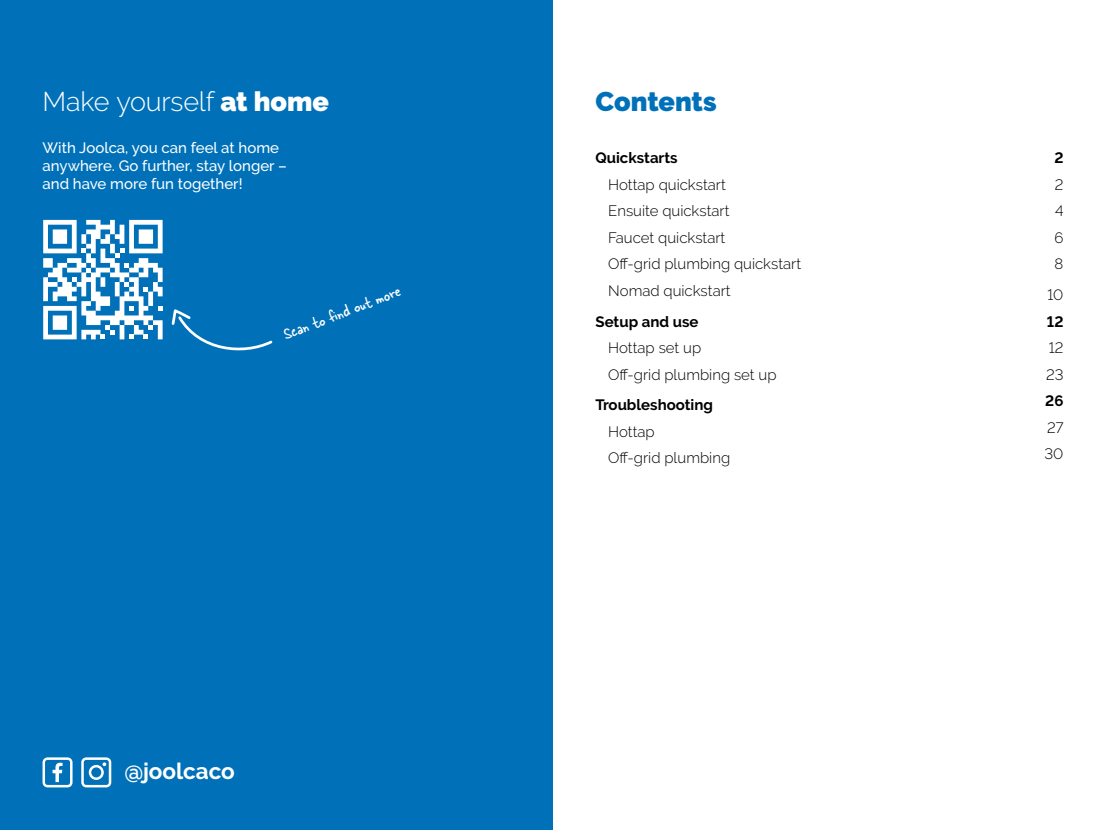
<style>
.page{position:relative;width:1106px;height:830px;background:#fff}
.page>*{position:absolute;margin:0;border:0;box-sizing:border-box;transform-origin:0 0}
.t1{font:300 27px "Raleway";letter-spacing:-.01em;color:#fff}
.t2{font:900 27px "Raleway";color:#0071b9}
.t3{font:700 22.5px "Raleway";letter-spacing:-.005em;color:#fff}
.t4{font:18px "Skippy Sharp";color:#fff}
.t5{font:300 15px/26.5px "Raleway";color:#000}
.t6{font:500 15px/18px "Raleway";color:#fff}
.t7{font:700 15px "Raleway";color:#000}
.s1{font-weight:900}
</style>
<div class="page">
<div style="left:0;top:0;width:553px;height:829px;background:#0071b9"></div>
<svg style="left:43px;top:220px;width:120px;height:119px"></svg>
<svg style="left:81px;top:757px;width:30px;height:30px"></svg>
<svg style="left:43px;top:757px;width:30px;height:30px"></svg>
<svg style="left:171px;top:310px;width:102px;height:41px"></svg>
<h1 class="t1" style="left:43px;top:85px;width:288px">Make yourself <span class="s1">at home</span></h1>
<p class="t6" style="left:43px;top:139px;width:246px">With Joolca, you can feel at home anywhere. Go further, stay longer – and have more fun together!</p>
<p class="t4" style="left:280px;top:324px;width:125px;rotate:-21deg">Scan to find out more</p>
<h2 class="t3" style="left:124px;top:757px;width:112px">@joolcaco</h2>
<h1 class="t2" style="left:595px;top:85px;width:123px">Contents</h1>
<p class="t7" style="left:595px;top:149px;width:84px">Quickstarts</p>
<p class="t5" style="left:608px;top:171px;width:194px">Hottap quickstart<br>Ensuite quickstart<br>Faucet quickstart<br>Off-grid plumbing quickstart<br>Nomad quickstart</p>
<p class="t7" style="left:595px;top:312px;width:104px">Setup and use</p>
<p class="t5" style="left:608px;top:334px;width:170px">Hottap set up<br>Off-grid plumbing set up</p>
<p class="t7" style="left:595px;top:396px;width:119px">Troubleshooting</p>
<p class="t5" style="left:608px;top:418px;width:123px">Hottap<br>Off-grid plumbing</p>
<p class="t7" style="left:1054px;top:149px;width:11px">2</p>
<p class="t5" style="left:1054px;top:171px;width:10px;text-align:justify">2<br>4<br>6<br>8</p>
<p class="t5" style="left:1047px;top:281px;width:17px">10</p>
<p class="t7" style="left:1047px;top:312px;width:18px">12</p>
<p class="t5" style="left:1046px;top:334px;width:19px">12<br>23</p>
<p class="t7" style="left:1045px;top:392px;width:20px">26</p>
<p class="t5" style="left:1044px;top:414px;width:20px">27<br>30</p>
</div>
